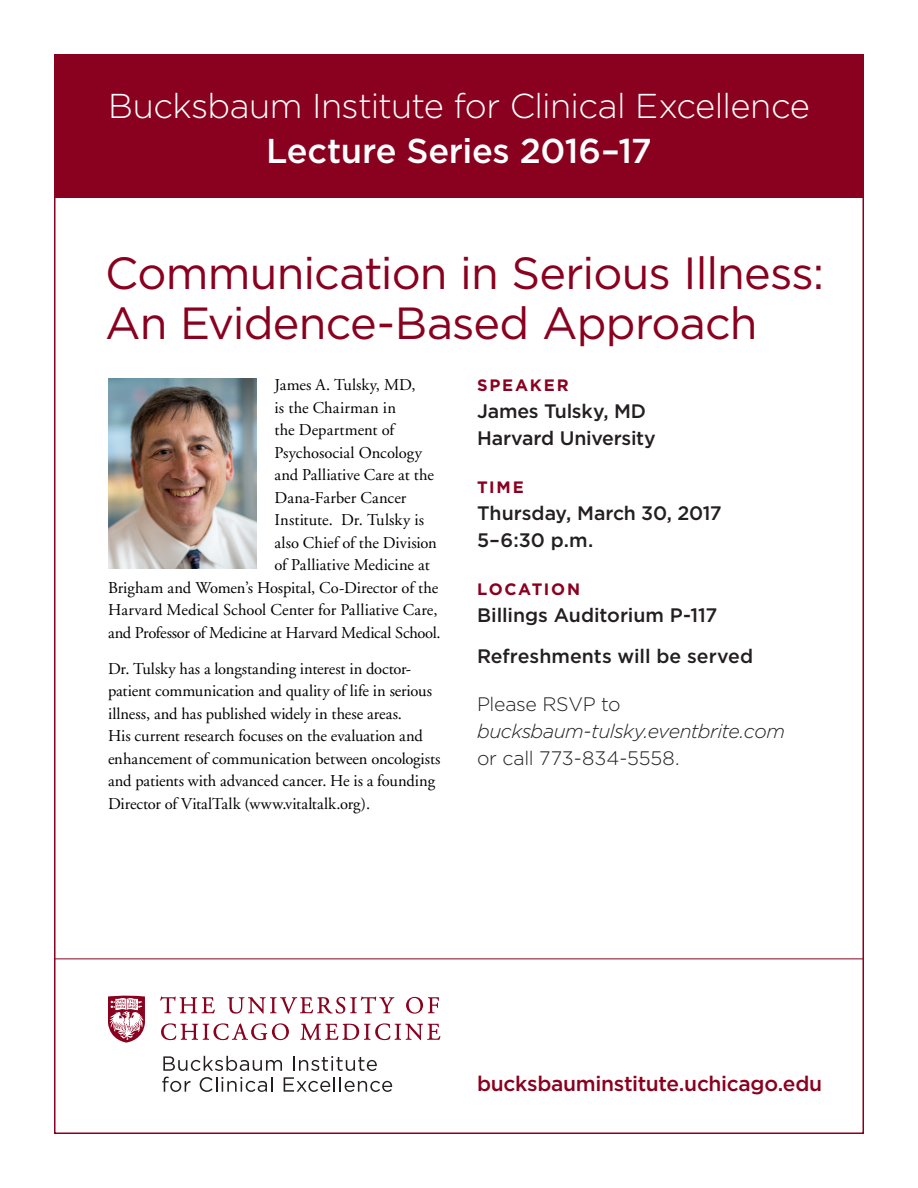
<style>
.page{position:relative;width:918px;height:1188px;background:#fff}
.page>*{position:absolute;margin:0;border:0;box-sizing:border-box;transform-origin:0 0}
.t1{font:45px/49.5px "Gotham";letter-spacing:-.02em;color:#8a011f}
.t2{font:300 34.5px "Gotham";letter-spacing:-.02em;color:#fff}
.t3{font:500 34.5px "Gotham";letter-spacing:-.01em;color:#fff}
.t4{font:500 21px "Gotham";letter-spacing:-.015em;color:#8a011f}
.Info_text{font:500 19.5px "Gotham";letter-spacing:-.005em;color:#231f20}
.t5{font:300 19.5px/27px "Gotham";letter-spacing:-.01em;color:#231f20}
.Text{font:500 19.5px "Gotham";letter-spacing:-.01em;color:#231f20}
.t6{font:16.5px/22.5px "Adobe Garamond";color:#000}
.t7{font:16.5px "Adobe Garamond";letter-spacing:-.02em;color:#000}
.Sub_head{font:700 16.5px "Gotham";letter-spacing:.105em;color:#8a011f}
.s1{font-style:italic}
</style>
<div class="page">
<div style="left:54px;top:54px;width:810px;height:144px;background:#8a011f"></div>
<img style="left:108px;top:378px;width:148px;height:190px">
<svg style="left:163px;top:1056px;width:119px;height:15px"></svg>
<svg style="left:293px;top:1056px;width:84px;height:15px"></svg>
<svg style="left:162px;top:1077px;width:29px;height:15px"></svg>
<svg style="left:200px;top:1077px;width:73px;height:15px"></svg>
<svg style="left:284px;top:1077px;width:108px;height:15px"></svg>
<svg style="left:160px;top:996px;width:55px;height:17px"></svg>
<svg style="left:227px;top:996px;width:167px;height:18px"></svg>
<svg style="left:406px;top:997px;width:33px;height:17px"></svg>
<svg style="left:161px;top:1023px;width:128px;height:17px"></svg>
<svg style="left:300px;top:1023px;width:140px;height:17px"></svg>
<svg style="left:108px;top:995px;width:37px;height:48px"></svg>
<hr style="left:55px;top:958px;width:808px;height:1px;background:#8a011f">
<p class="t2" style="left:108px;top:84px;width:703px">Bucksbaum Institute for Clinical Excellence</p>
<p class="t3" style="left:266px;top:128px;width:387px">Lecture Series 2016–17</p>
<p class="t1" style="left:105px;top:248px;width:721px">Communication in Serious Illness:<br>An Evidence-Based Approach</p>
<p class="t6" style="left:274px;top:374px;width:143px">James A. Tulsky, MD,</p>
<p class="t6" style="left:274px;top:397px;width:123px">is the Chairman in</p>
<p class="t6" style="left:274px;top:419px;width:121px">the Department of</p>
<p class="t6" style="left:274px;top:442px;width:149px">Psychosocial Oncology</p>
<p class="t6" style="left:274px;top:464px;width:161px">and Palliative Care at the</p>
<p class="t6" style="left:274px;top:487px;width:133px">Dana-Farber Cancer</p>
<p class="t6" style="left:274px;top:509px;width:151px">Institute. Dr. Tulsky is</p>
<p class="t6" style="left:274px;top:532px;width:164px">also Chief of the Division</p>
<p class="t6" style="left:274px;top:554px;width:157px">of Palliative Medicine at</p>
<p class="t6" style="left:108px;top:577px;width:332px">Brigham and Women’s Hospital, Co-Director of the</p>
<p class="t6" style="left:108px;top:599px;width:331px">Harvard Medical School Center for Palliative Care,</p>
<p class="t7" style="left:108px;top:624px;width:334px">and Professor of Medicine at Harvard Medical School.</p>
<p class="t6" style="left:108px;top:658px;width:334px">Dr. Tulsky has a longstanding interest in doctor&shy;patient communication and quality of life in serious illness, and has published widely in these areas.<br>His current research focuses on the evaluation and enhancement of communication between oncologists and patients with advanced cancer. He is a founding Director of VitalTalk (www.vitaltalk.org).</p>
<p class="Sub_head" style="left:477px;top:374px;width:93px">SPEAKER</p>
<p class="Text" style="left:477px;top:399px;width:171px">James Tulsky, MD</p>
<p class="Text" style="left:477px;top:426px;width:180px">Harvard University</p>
<p class="Sub_head" style="left:477px;top:476px;width:48px">TIME</p>
<p class="Info_text" style="left:477px;top:501px;width:246px">Thursday, March 30, 2017</p>
<p class="Text" style="left:477px;top:528px;width:118px">5–6:30 p.m.</p>
<p class="Sub_head" style="left:477px;top:578px;width:105px">LOCATION</p>
<p class="Info_text" style="left:477px;top:603px;width:242px">Billings Auditorium P-117</p>
<p class="Info_text" style="left:477px;top:643px;width:278px">Refreshments will be served</p>
<p class="t5" style="left:477px;top:690px;width:309px">Please RSVP to <span class="s1">bucksbaum-tulsky.eventbrite.com </span>or call 773-834-5558.</p>
<p class="t4" style="left:477px;top:1070px;width:347px">bucksbauminstitute.uchicago.edu</p>
</div>
